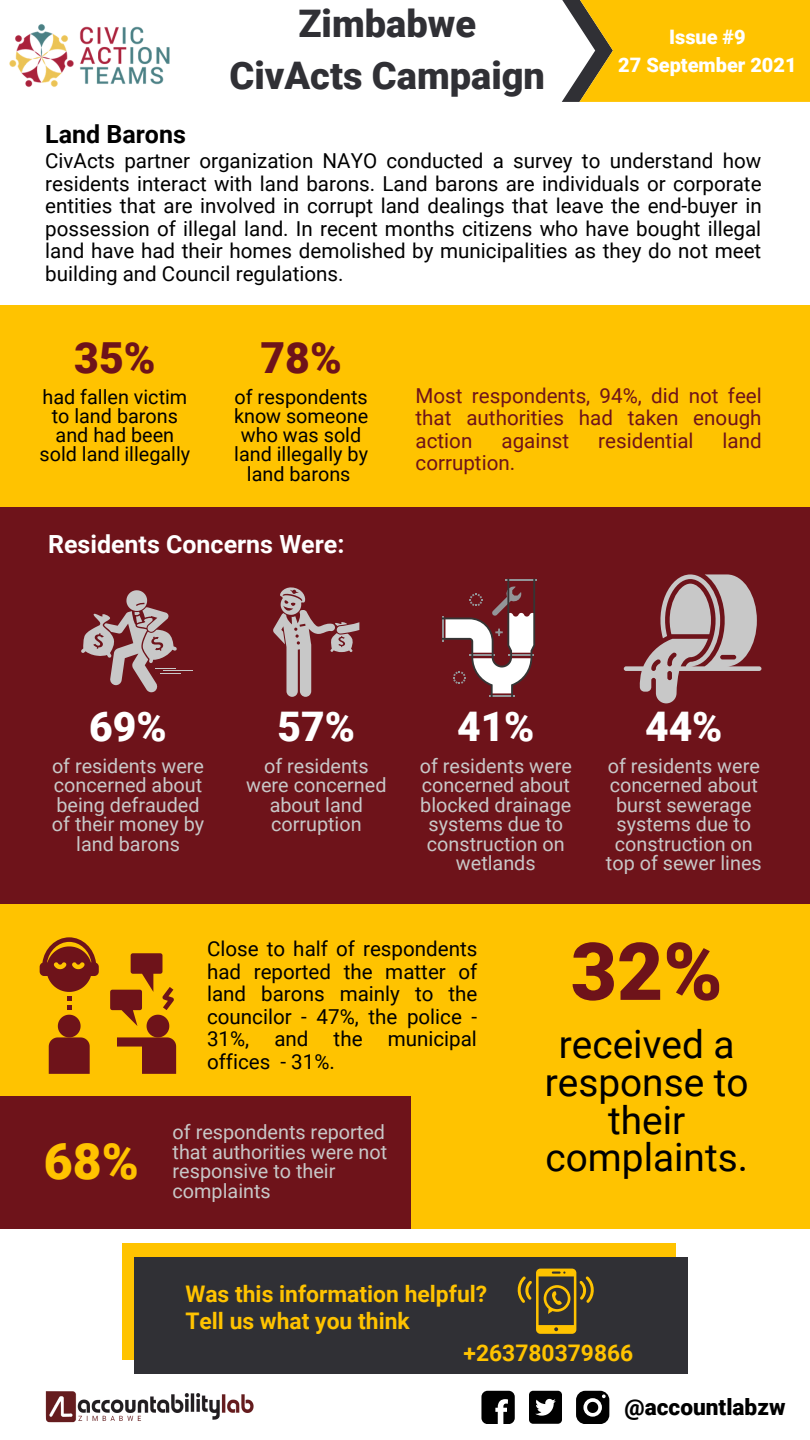
<style>
.page{position:relative;width:810px;height:1440px;background:#fff}
.page>*{position:absolute;margin:0;border:0;box-sizing:border-box;transform-origin:0 0}
.t1{font:900 79.9px "Roboto";color:#6e131a}
.t2{font:900 50px "Roboto";color:#ffc300}
.t3{font:900 42.8px "Roboto";color:#6e131a}
.t4{font:900 40.8px "Roboto";color:#fff}
.t5{font:38.8px/37.7px "Roboto";color:#000;text-align:center}
.t6{font:900 38px "Roboto";color:#303035}
.t7{font:700 25px "Roboto";color:#fff}
.t8{font:700 25px "Roboto";color:#000}
.t9{font:700 22.9px "Roboto";color:#ffc300}
.t10{font:900 22.6px "Roboto";color:#000}
.t11{font:20.6px/22.5px "Roboto";color:#000;text-align:justify}
.t12{font:20.6px/22.5px "Roboto";color:#6e131a;text-align:justify}
.t13{font:900 20px "Roboto";color:#fff}
.t14{font:19.8px/19.5px "Roboto";color:#c8c8c8;text-align:center}
.t15{font:19.8px/19.2px "Roboto";color:#000;text-align:center}
</style>
<div class="page">
<img style="left:9px;top:24px;width:161px;height:63px">
<svg style="left:562px;top:0;width:248px;height:102px;background:#f0bc15"></svg>
<svg style="left:481px;top:1391px;width:33px;height:33px"></svg>
<svg style="left:529px;top:1391px;width:33px;height:33px"></svg>
<svg style="left:576px;top:1391px;width:33px;height:33px"></svg>
<img style="left:45px;top:1391px;width:209px;height:32px">
<div style="left:0;top:497px;width:810px;height:411px;background:#6e131a"></div>
<svg style="left:81px;top:590px;width:112px;height:102px"></svg>
<svg style="left:273px;top:587px;width:86px;height:110px"></svg>
<hr style="left:506px;top:579px;width:31px;height:1px;background:#939598">
<svg style="left:442px;top:579px;width:93px;height:118px"></svg>
<svg style="left:624px;top:574px;width:137px;height:129px"></svg>
<div style="left:122px;top:1243px;width:553px;height:117px;background:#ffc300"></div>
<div style="left:134px;top:1257px;width:554px;height:117px;background:#303035"></div>
<svg style="left:517px;top:1269px;width:77px;height:65px"></svg>
<div style="left:0;top:904px;width:810px;height:325px;background:#ffc300"></div>
<svg style="left:40px;top:937px;width:59px;height:137px"></svg>
<svg style="left:110px;top:953px;width:66px;height:121px"></svg>
<div style="left:0;top:305px;width:810px;height:201px;background:#ffc300"></div>
<div style="left:0;top:1096px;width:411px;height:133px;background:#6e131a"></div>
<p class="t6" style="left:298px;top:2px;width:179px">Zimbabwe</p>
<p class="t6" style="left:229px;top:54px;width:317px">CivActs Campaign</p>
<p class="t13" style="left:669px;top:26px;width:78px">Issue #9</p>
<p class="t13" style="left:618px;top:54px;width:180px">27 September 2021</p>
<p class="t8" style="left:45px;top:120px;width:142px">Land Barons</p>
<p class="t11" style="left:45px;top:150px;width:718px">CivActs partner organization NAYO conducted a survey to understand how residents interact with land barons. Land barons are individuals or corporate entities that are involved in corrupt land dealings that leave the end-buyer in possession of illegal land. In recent months citizens who have bought illegal land have had their homes demolished by municipalities as they do not meet building and Council regulations.</p>
<p class="t3" style="left:74px;top:334px;width:83px">35%</p>
<p class="t15" style="left:39px;top:387px;width:152px">had fallen victim to land barons and had been sold land illegally</p>
<p class="t3" style="left:260px;top:334px;width:83px">78%</p>
<p class="t15" style="left:234px;top:387px;width:136px">of respondents know someone who was sold land illegally by land barons</p>
<p class="t12" style="left:416px;top:384px;width:348px">Most respondents, 94%, did not feel that authorities had taken enough action</p>
<p class="t12" style="left:501px;top:429px;width:69px">against</p>
<p class="t12" style="left:598px;top:429px;width:97px">residential</p>
<p class="t12" style="left:723px;top:429px;width:41px">land</p>
<p class="t12" style="left:416px;top:452px;width:101px">corruption.</p>
<p class="t7" style="left:48px;top:530px;width:298px">Residents Concerns Were:</p>
<p class="t4" style="left:89px;top:704px;width:79px">69%</p>
<p class="t14" style="left:52px;top:756px;width:154px">of residents were concerned about being defrauded of their money by land barons</p>
<p class="t4" style="left:278px;top:704px;width:79px">57%</p>
<p class="t14" style="left:246px;top:756px;width:142px">of residents were concerned about land corruption</p>
<p class="t4" style="left:457px;top:704px;width:79px">41%</p>
<p class="t14" style="left:420px;top:756px;width:154px">of residents were concerned about blocked drainage systems due to construction on wetlands</p>
<p class="t4" style="left:645px;top:704px;width:79px">44%</p>
<p class="t14" style="left:606px;top:756px;width:157px">of residents were concerned about burst sewerage systems due to construction on top of sewer lines</p>
<p class="t11" style="left:207px;top:938px;width:272px">Close to half of respondents had reported the matter of land barons mainly to the councilor - 47%, the police - 31%, and the municipal offices - 31%.</p>
<p class="t1" style="left:571px;top:926px;width:153px">32%</p>
<p class="t5" style="left:545px;top:1026px;width:205px">received a response to their</p>
<p class="t14" style="left:173px;top:1123px;width:216px;text-align:left">of respondents reported that authorities were not responsive to their complaints</p>
<p class="t2" style="left:44px;top:1133px;width:96px">68%</p>
<p class="t5" style="left:545px;top:1139px;width:204px">complaints.</p>
<p class="t9" style="left:185px;top:1281px;width:303px">Was this information helpful?</p>
<p class="t9" style="left:185px;top:1307px;width:226px">Tell us what you think</p>
<p class="t9" style="left:464px;top:1340px;width:171px">+263780379866</p>
<p class="t10" style="left:625px;top:1394px;width:162px">@accountlabzw</p>
</div>
